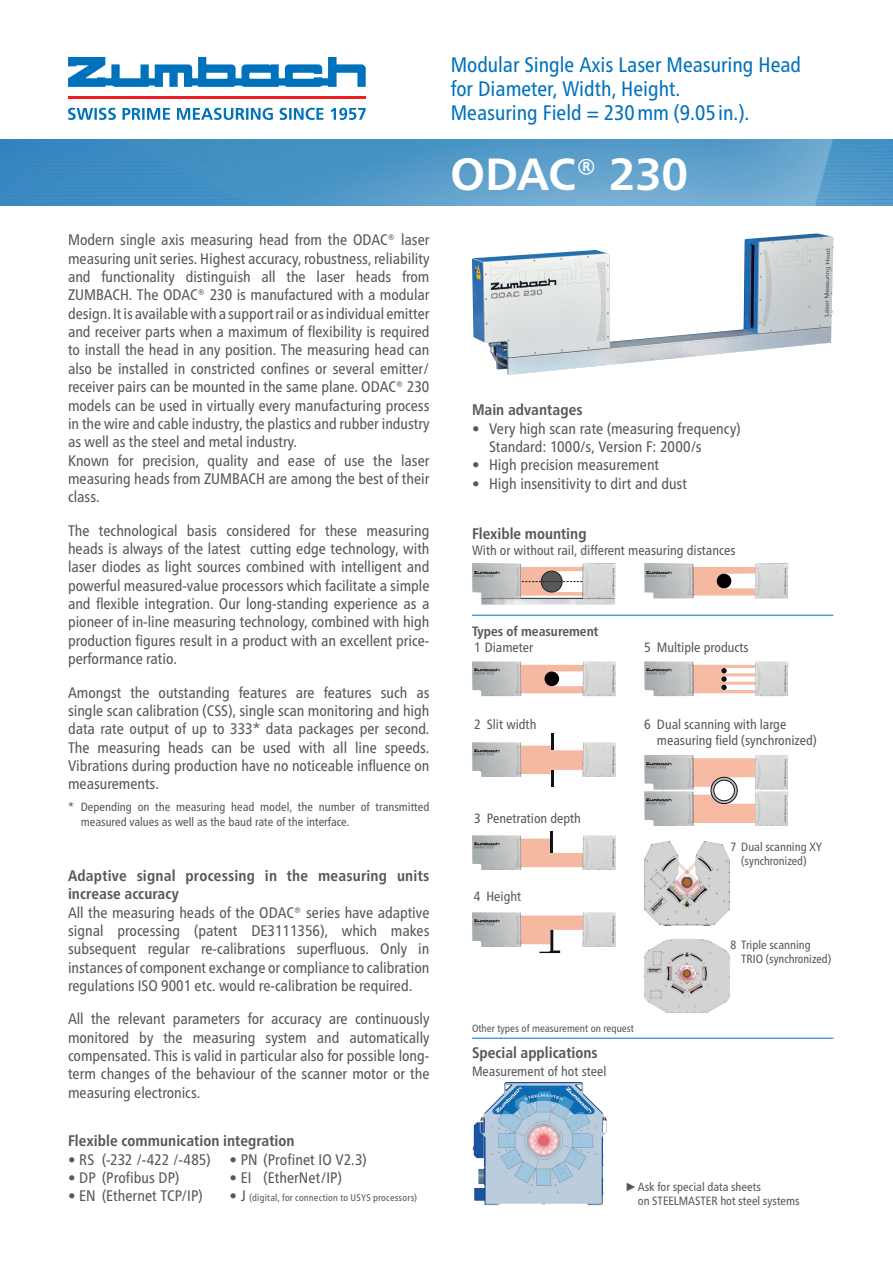
<style>
.page{position:relative;width:893px;height:1263px;background:#fff}
.page>*{position:absolute;margin:0;border:0;box-sizing:border-box;transform-origin:0 0}
.t1{font:700 45px "Frutiger Neue LTW1 G";letter-spacing:-.015em;color:#fff}
.t2{font:condensed 21px/24px "Frutiger Neue LTW1 G";color:#0072bc}
.t3{font:condensed 15.3px/18.3px "Frutiger Neue LTW1 G";color:#57585a;text-align:justify}
.t4{font:700 condensed 15.3px/18.3px "Frutiger Neue LTW1 G";letter-spacing:.005em;color:#57585a}
.t5{font:condensed 13.5px/16.2px "Frutiger Neue LTW1 G";color:#57585a}
.t6{font:700 condensed 13.5px "Frutiger Neue LTW1 G";color:#57585a}
.t7{font:condensed 12px/14.4px "Frutiger Neue LTW1 G";color:#57585a}
.t8{font:condensed 10.5px "Frutiger Neue LTW1 G";color:#57585a}
.t9{font:condensed 9.75px "Frutiger Neue LTW1 G";letter-spacing:.015em;color:#57585a}
.s1{font-size:15.3px}
.s2{font-weight:700}
.s3{font-family:"Arial";font-stretch:normal}
</style>
<div class="page">
<img style="left:472px;top:1082px;width:135px;height:123px">
<img style="left:644px;top:563px;width:144px;height:35px">
<img style="left:472px;top:661px;width:144px;height:35px">
<hr style="left:472px;top:615px;width:361px;height:1px;background:#0072bc">
<hr style="left:472px;top:1038px;width:361px;height:1px;background:#0072bc">
<img style="left:644px;top:661px;width:144px;height:35px">
<svg style="left:551px;top:734px;width:3px;height:53px"></svg>
<img style="left:472px;top:742px;width:144px;height:35px">
<hr style="left:550px;top:831px;width:3px;height:22px;background:#111118">
<img style="left:472px;top:835px;width:144px;height:35px">
<svg style="left:539px;top:947px;width:22px;height:6px"></svg>
<img style="left:472px;top:912px;width:144px;height:35px">
<img style="left:644px;top:755px;width:144px;height:71px">
<img style="left:472px;top:563px;width:144px;height:41px">
<img style="left:0;top:140px;width:893px;height:66px">
<svg style="left:68px;top:108px;width:298px;height:12px"></svg>
<svg style="left:68px;top:57px;width:298px;height:30px"></svg>
<hr style="left:68px;top:96px;width:298px;height:3px;background:#ee1d23">
<img style="left:472px;top:233px;width:361px;height:142px">
<img style="left:729px;top:858px;width:1px;height:52px">
<svg style="left:644px;top:841px;width:85px;height:84px"></svg>
<img style="left:644px;top:954px;width:86px;height:44px">
<svg style="left:645px;top:939px;width:84px;height:74px"></svg>
<p class="t3" style="left:68px;top:229px;width:363px;text-align:left">Modern single axis measuring head from the ODAC® laser measuring unit series. Highest accuracy, robustness, reliability and functionality distinguish all the laser heads from ZUMBACH. The ODAC® 230 is manufactured with a modular design. It is available with a support rail or as individual emitter and receiver parts when a maximum of flexibility is required to install the head in any position. The measuring head can also be installed in constricted confines or several emitter/ receiver pairs can be mounted in the same plane. ODAC® 230 models can be used in virtually every manufacturing process in the wire and cable industry, the plastics and rubber industry as well as the steel and metal industry.<br>Known for precision, quality and ease of use the laser measuring heads from ZUMBACH are among the best of their class.</p>
<p class="t3" style="left:68px;top:520px;width:363px">The technological basis considered for these measuring heads is always of the latest cutting edge technology, with laser diodes as light sources combined with intelligent and powerful measured-value processors which facilitate a simple and flexible integration. Our long-standing experience as a pioneer of in-line measuring technology, combined with high production figures result in a product with an excellent price&shy;performance ratio.</p>
<p class="t3" style="left:68px;top:682px;width:363px">Amongst the outstanding features are features such as single scan calibration (CSS), single scan monitoring and high data rate output of up to 333* data packages per second.<br>The measuring heads can be used with all line speeds.<br>Vibrations during production have no noticeable influence on measurements.</p>
<p class="t7" style="left:81px;top:799px;width:350px;text-indent:-13px">* Depending on the measuring head model, the number of transmitted measured values as well as the baud rate of the interface.</p>
<p class="t4" style="left:68px;top:865px;width:363px">Adaptive signal processing in the measuring units increase accuracy</p>
<p class="t3" style="left:68px;top:902px;width:363px">All the measuring heads of the ODAC® series have adaptive signal processing (patent DE3111356), which makes subsequent regular re-calibrations superfluous. Only in instances of component exchange or compliance to calibration regulations ISO 9001 etc. would re-calibration be required.</p>
<p class="t3" style="left:68px;top:1008px;width:363px">All the relevant parameters for accuracy are continuously monitored by the measuring system and automatically compensated. This is valid in particular also for possible long&shy;term changes of the behaviour of the scanner motor or the measuring electronics.</p>
<p class="t4" style="left:68px;top:1130px;width:228px">Flexible communication integration</p>
<p class="t3" style="left:68px;top:1149px;width:300px">• RS (-232 /-422 /-485) • PN (Profinet IO V2.3)</p>
<p class="t3" style="left:68px;top:1167px;width:113px">• DP (Profibus DP)</p>
<p class="t3" style="left:230px;top:1167px;width:114px">• EI (EtherNet/IP)</p>
<p class="t3" style="left:68px;top:1186px;width:136px">• EN (Ethernet TCP/IP)</p>
<p class="t9" style="left:230px;top:1191px;width:189px"><span class="s1">• J</span> (digital, for connection to USYS processors)</p>
<h2 class="t2" style="left:451px;top:51px;width:352px">Modular Single Axis Laser Measuring Head for Diameter, Width, Height.<br>Measuring Field = 230mm (9.05in.).</h2>
<h1 class="t1" style="left:450px;top:142px;width:239px">ODAC® 230</h1>
<p class="t4" style="left:472px;top:399px;width:112px">Main advantages</p>
<p class="t3" style="left:489px;top:418px;width:253px;text-indent:-17px"><span class="s2">•</span> Very high scan rate (measuring frequency)<br>Standard: 1000/s, Version F: 2000/s</p>
<p class="t3" style="left:472px;top:455px;width:189px"><span class="s2">•</span> High precision measurement</p>
<p class="t3" style="left:472px;top:473px;width:217px">• High insensitivity to dirt and dust</p>
<p class="t4" style="left:472px;top:523px;width:116px">Flexible mounting</p>
<p class="t5" style="left:472px;top:541px;width:265px">With or without rail, different measuring distances</p>
<p class="t6" style="left:472px;top:621px;width:128px">Types of measurement</p>
<p class="t5" style="left:474px;top:638px;width:61px">1 Diameter</p>
<p class="t5" style="left:474px;top:715px;width:64px">2 Slit width</p>
<p class="t5" style="left:644px;top:638px;width:106px">5 Multiple products</p>
<p class="t5" style="left:657px;top:715px;width:161px;text-indent:-13px">6 Dual scanning with large measuring field (synchronized)</p>
<p class="t5" style="left:474px;top:809px;width:108px">3 Penetration depth</p>
<p class="t5" style="left:474px;top:887px;width:49px">4 Height</p>
<p class="t8" style="left:472px;top:1020px;width:163px">Other types of measurement on request</p>
<p class="t4" style="left:472px;top:1042px;width:127px">Special applications</p>
<p class="t5" style="left:472px;top:1062px;width:136px">Measurement of hot steel</p>
<p class="t7" style="left:730px;top:838px;width:93px;text-align:center">7 Dual scanning XY (synchronized)</p>
<p class="t7" style="left:741px;top:936px;width:91px;text-indent:-11px">8 Triple scanning<br>TRIO (synchronized)</p>
<p class="t7" style="left:638px;top:1178px;width:163px;text-indent:-13px"><span class="s3">►</span> Ask for special data sheets<br>on STEELMASTER hot steel systems</p>
</div>
